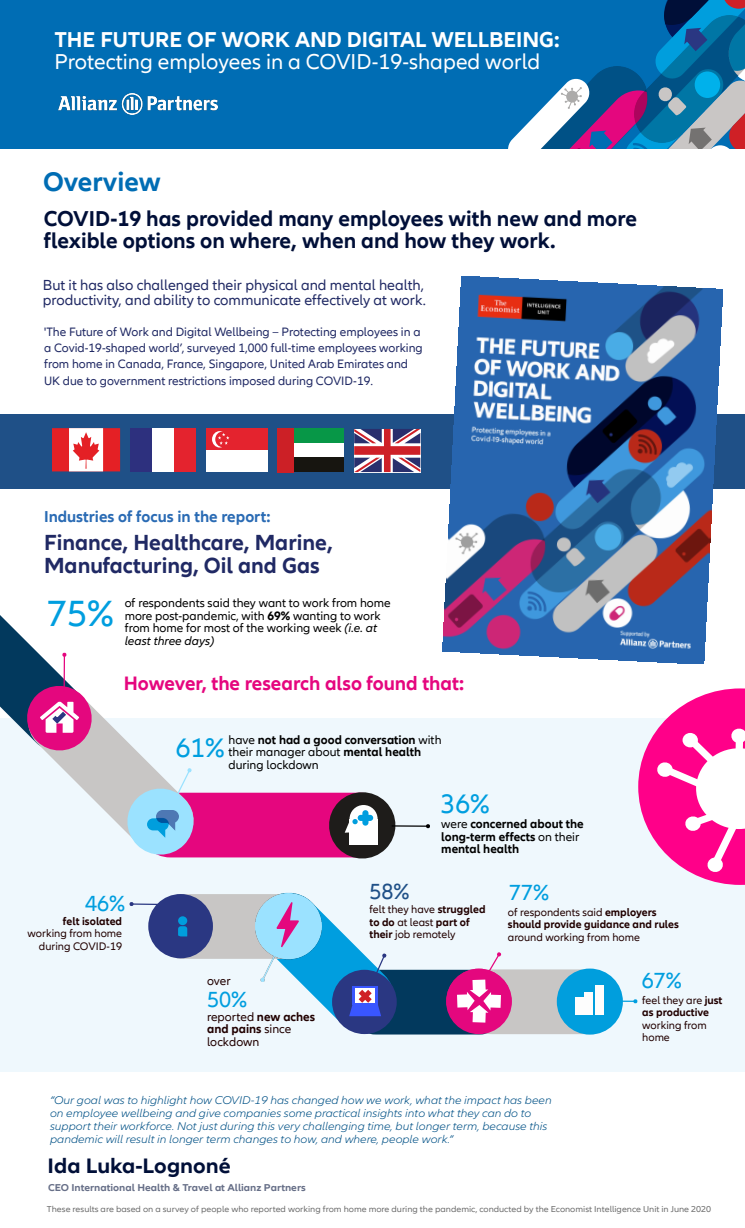
<style>
.page{position:relative;width:745px;height:1228px;background:#fff}
.page>*{position:absolute;margin:0;border:0;box-sizing:border-box;transform-origin:0 0}
.t1{font:37.5px "Allianz Neo";color:#009edf}
.t2{font:700 27.62px "Allianz Neo";color:#006db4}
.t3{font:27.5px "Allianz Neo";color:#009edf}
.t4{font:700 22.5px/22.5px "Allianz Neo";color:#202964}
.t5{font:22.5px "Allianz Neo";letter-spacing:-.005em;color:#009edf}
.t6{font:22.5px "Allianz Neo";color:#1f5087}
.t7{font:700 22.12px/22.1px "Allianz Neo";color:#000f38}
.t8{font:22.12px "Allianz Neo";color:#fff}
.t9{font:700 22.12px "Allianz Neo";color:#fff}
.t10{font:700 21.5px "Allianz Neo";color:#000f38;scale:1.06 1}
.t11{font:700 20px "Allianz Neo";color:#e5067e}
.t12{font:700 16.25px "Allianz Neo";color:#2a6bb4}
.t13{font:15px/15px "Allianz Neo";color:#202964}
.t14{font:12.5px/16.2px "Allianz Neo";color:#202964}
.t15{font:12.5px/12.5px "Allianz Neo";color:#000}
.t16{font:700 12.5px/12.5px "Allianz Neo";color:#000}
.t17{font:12.5px/12.5px "Allianz Neo";color:#200000}
.t18{font:italic 300 11.62px/12.9px "Allianz Neo";color:#005186;scale:1.06 1}
.t19{font:11.25px/12.5px "Allianz Neo";color:#200000}
.t20{font:700 11.25px/12.5px "Allianz Neo";color:#200000}
.t21{font:700 10.25px "Allianz Neo";color:rgb(0 15 56/.6);scale:1.06 1}
.t22{font:8.75px "Allianz Neo";color:#6e6e6e;scale:1.06 1}
.s1{font-weight:700}
.s2{font-style:italic}
.s3{font-weight:400}
</style>
<div class="page">
<div style="left:0;top:414px;width:744px;height:75px;background:#1f5087"></div>
<div style="left:0;top:0;width:744px;height:149px;background:#006db4"></div>
<svg style="left:508px;top:0;width:236px;height:149px"></svg>
<div style="left:130px;top:428px;width:65px;height:44px;background:#e4232e"></div>
<div style="left:130px;top:428px;width:43px;height:44px;background:#fff"></div>
<div style="left:130px;top:428px;width:22px;height:44px;background:#2d307e"></div>
<div style="left:277px;top:428px;width:66px;height:15px;background:#079747"></div>
<div style="left:277px;top:443px;width:66px;height:14px;background:#fff"></div>
<div style="left:277px;top:457px;width:66px;height:15px;background:#171510"></div>
<div style="left:277px;top:428px;width:16px;height:44px;background:#cc2026"></div>
<svg style="left:354px;top:429px;width:66px;height:43px;background:#a86d83"></svg>
<div style="left:52px;top:428px;width:68px;height:43px;background:#e42025"></div>
<div style="left:69px;top:428px;width:34px;height:43px;background:#fff"></div>
<svg style="left:73px;top:432px;width:26px;height:37px"></svg>
<div style="left:206px;top:428px;width:61px;height:22px;background:#e4232e"></div>
<div style="left:206px;top:450px;width:61px;height:22px;background:#fff"></div>
<div style="left:212px;top:431px;width:15px;height:16px;background:#fff;border-radius:50%"></div>
<svg style="left:215px;top:431px;width:14px;height:16px"></svg>
<svg style="left:218px;top:433px;width:11px;height:12px"></svg>
<div style="left:0;top:718px;width:744px;height:354px;background:#eff8fd"></div>
<div style="left:343px;top:969px;width:168px;height:65px;background:#02395d;border-radius:32px"></div>
<div style="left:151px;top:894px;width:167px;height:65px;background:#c8c6c5;border-radius:32px"></div>
<div style="left:460px;top:969px;width:160px;height:65px;background:#c8c6c5;border-radius:31px"></div>
<div style="left:556px;top:968px;width:66px;height:66px;background:#009edd;border-radius:50%"></div>
<hr style="left:598px;top:1000px;width:37px;height:2px;background:#009edf">
<svg style="left:632px;top:999px;width:5px;height:4px"></svg>
<svg style="left:129px;top:901px;width:31px;height:5px"></svg>
<div style="left:148px;top:894px;width:65px;height:64px;background:#2a3782;border-radius:50%"></div>
<div style="left:178px;top:916px;width:9px;height:9px;background:#009edd;border-radius:50%"></div>
<svg style="left:178px;top:926px;width:9px;height:10px"></svg>
<svg style="left:255px;top:892px;width:142px;height:141px"></svg>
<div style="left:446px;top:968px;width:65px;height:66px;background:#e4077e;border-radius:50%"></div>
<svg style="left:456px;top:952px;width:45px;height:70px"></svg>
<img style="left:442px;top:277px;width:280px;height:387px">
<div style="left:138px;top:792px;width:254px;height:65px;background:#e5067e;border-radius:32px"></div>
<svg style="left:0;top:615px;width:197px;height:243px"></svg>
<img style="left:156px;top:811px;width:22px;height:19px">
<hr style="left:391px;top:825px;width:37px;height:2px;background:#000">
<svg style="left:425px;top:824px;width:5px;height:4px"></svg>
<div style="left:574px;top:997px;width:9px;height:18px;background:#fdfdfd"></div>
<div style="left:584px;top:993px;width:8px;height:22px;background:#fdfdfd"></div>
<div style="left:594px;top:985px;width:8px;height:30px;background:#fdfdfd"></div>
<svg style="left:325px;top:792px;width:73px;height:67px"></svg>
<div style="left:362px;top:810px;width:6px;height:15px;background:#009edf;border-radius:3px"></div>
<div style="left:357px;top:815px;width:16px;height:6px;background:#009edf;border-radius:3px"></div>
<svg style="left:638px;top:688px;width:106px;height:197px"></svg>
<img style="left:58px;top:94px;width:160px;height:21px">
<h3 class="t9" style="left:54px;top:30px;width:506px">THE FUTURE OF WORK AND DIGITAL WELLBEING:</h3>
<h3 class="t8" style="left:54px;top:52px;width:487px">Protecting employees in a COVID-19-shaped world</h3>
<h2 class="t2" style="left:43px;top:169px;width:119px">Overview</h2>
<h3 class="t7" style="left:44px;top:209px;width:594px">COVID-19 has provided many employees with new and more flexible options on where, when and how they work.</h3>
<p class="t13" style="left:43px;top:278px;width:384px">But it has also challenged their physical and mental health, productivity, and ability to communicate effectively at work.</p>
<p class="t14" style="left:44px;top:324px;width:380px">'The Future of Work and Digital Wellbeing – Protecting employees in a a Covid-19-shaped world’, surveyed 1,000 full-time employees working from home in Canada, France, Singapore, United Arab Emirates and UK due to government restrictions imposed during COVID-19.</p>
<h3 class="t12" style="left:44px;top:509px;width:228px">Industries of focus in the report:</h3>
<h3 class="t4" style="left:44px;top:533px;width:290px">Finance, Healthcare, Marine,<br>Manufacturing, Oil and Gas</h3>
<h1 class="t1" style="left:47px;top:598px;width:68px">75%</h1>
<p class="t15" style="left:125px;top:598px;width:267px">of respondents said they want to work from home more post-pandemic, with <span class="s1">69%</span> wanting to work from home for most of the working week <span class="s2">(i.e. at least three days)</span></p>
<h3 class="t11" style="left:124px;top:675px;width:341px">However, the research also found that:</h3>
<p class="t15" style="left:228px;top:734px;width:214px">have <span class="s1">not had a good conversation</span> with their manager about <span class="s1">mental health </span>during lockdown</p>
<h3 class="t3" style="left:176px;top:736px;width:50px">61%</h3>
<h3 class="t3" style="left:440px;top:791px;width:50px">36%</h3>
<p class="t16" style="left:441px;top:818px;width:144px"><span class="s3">were</span> concerned about the long-term effects <span class="s3">on their </span>mental health</p>
<h3 class="t5" style="left:85px;top:894px;width:41px">46%</h3>
<p class="t20" style="left:63px;top:915px;width:61px">felt isolated</p>
<p class="t19" style="left:28px;top:928px;width:96px;text-align:right">working from home during COVID-19</p>
<p class="t17" style="left:207px;top:975px;width:25px">over</p>
<h3 class="t5" style="left:207px;top:990px;width:41px">50%</h3>
<p class="t17" style="left:207px;top:1011px;width:109px">reported <span class="s1">new aches and pains</span> since lockdown</p>
<h3 class="t6" style="left:369px;top:881px;width:41px">58%</h3>
<p class="t19" style="left:369px;top:904px;width:117px">felt they have <span class="s1">struggled to do</span> at least <span class="s1">part of their</span> job remotely</p>
<h3 class="t5" style="left:508px;top:883px;width:41px">77%</h3>
<p class="t20" style="left:507px;top:906px;width:172px"><span class="s3">of respondents said</span> employers should provide guidance and rules</p>
<p class="t19" style="left:507px;top:931px;width:133px">around working from home</p>
<h3 class="t5" style="left:641px;top:970px;width:41px">67%</h3>
<p class="t20" style="left:641px;top:994px;width:82px"><span class="s3">feel they are</span> just as productive</p>
<p class="t19" style="left:641px;top:1019px;width:66px">working from home</p>
<p class="t18" style="left:50px;top:1094px;width:474px">“Our goal was to highlight how COVID-19 has changed how we work, what the impact has been on employee wellbeing and give companies some practical insights into what they can do to support their workforce. Not just during this very challenging time, but longer term, because this pandemic will result in longer term changes to how, and where, people work.”</p>
<h3 class="t10" style="left:48px;top:1156px;width:174px">Ida Luka-Lognoné</h3>
<p class="t21" style="left:48px;top:1183px;width:244px">CEO International Health &amp; Travel at Allianz Partners</p>
<p class="t22" style="left:47px;top:1205px;width:627px">These results are based on a survey of people who reported working from home more during the pandemic, conducted by the Economist Intelligence Unit in June 2020</p>
</div>
